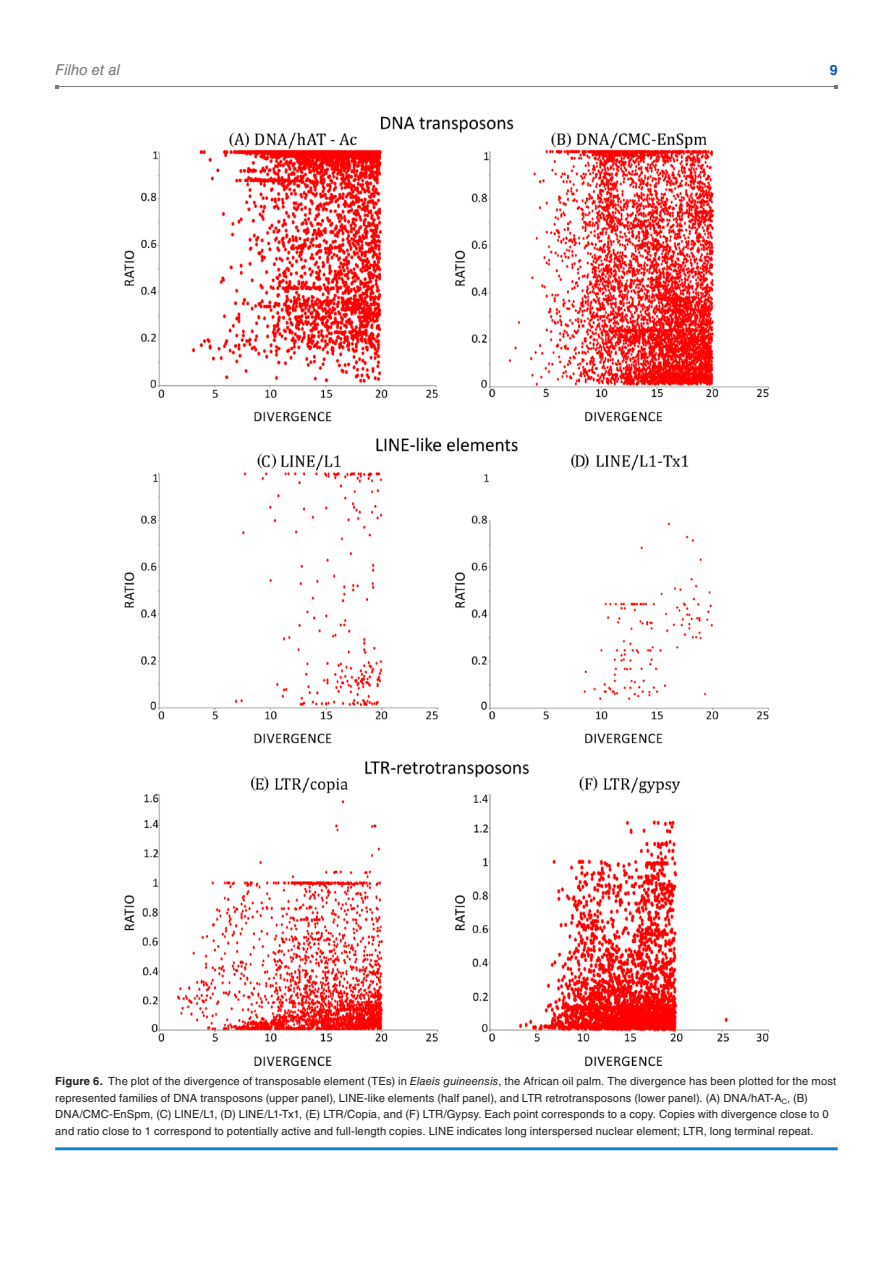
<style>
.page{position:relative;width:893px;height:1263px;background:#fff}
.page>*{position:absolute;margin:0;border:0;box-sizing:border-box;transform-origin:0 0}
.t1{font:italic 15px "Helvetica LT Std";color:#76787b}
.t2{font:700 14.25px "Helvetica LT Std";color:#1055a4}
.t3{font:11.25px/16.5px "Helvetica LT Std";letter-spacing:.01em;color:#231f20}
.s1{font-weight:700}
.s2{font-style:italic}
</style>
<div class="page">
<hr style="left:57px;top:86px;width:779px;height:1px;background:#76787b">
<hr style="left:55px;top:1147px;width:783px;height:3px;background:#1582c5">
<img style="left:124px;top:116px;width:646px;height:951px">
<h1 class="t1" style="left:55px;top:61px;width:67px">Filho et al</h1>
<p class="t2" style="left:830px;top:61px;width:9px">9</p>
<p class="t3" style="left:55px;top:1073px;width:782px"><span class="s1">Figure 6.</span> The plot of the divergence of transposable element (TEs) in <span class="s2">Elaeis guineensis</span>, the African oil palm. The divergence has been plotted for the most represented families of DNA transposons (upper panel), LINE-like elements (half panel), and LTR retrotransposons (lower panel). (A) DNA/hAT-A<sub>C</sub>, (B)<br>DNA/CMC-EnSpm, (C) LINE/L1, (D) LINE/L1-Tx1, (E) LTR/Copia, and (F) LTR/Gypsy. Each point corresponds to a copy. Copies with divergence close to 0 and ratio close to 1 correspond to potentially active and full-length copies. LINE indicates long interspersed nuclear element; LTR, long terminal repeat.</p>
</div>
